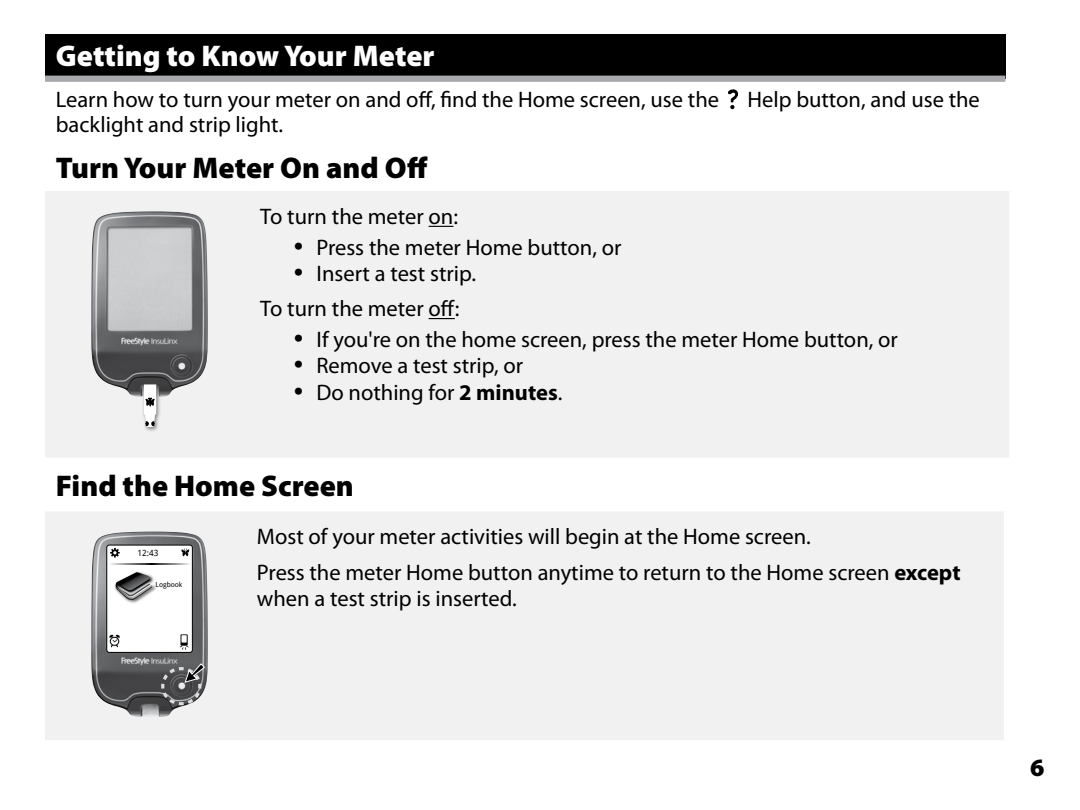
<style>
.page{position:relative;width:1080px;height:810px;background:#fff}
.page>*{position:absolute;margin:0;border:0;box-sizing:border-box;transform-origin:0 0}
.t1{font:900 30px "Myriad Pro";color:#000}
.t2{font:900 30px "Myriad Pro";color:#fff}
.t3{font:900 25px "Myriad Pro";color:#000}
.t4{font:22.5px/35.2px "Myriad Pro";color:#000}
.t5{font:8.5px "Droid Sans";color:#000}
.t6{font:7px "Droid Sans";color:#000}
.s1{font-size:33.75px}
.s2{font-weight:700}
</style>
<div class="page">
<div style="left:45px;top:34px;width:960px;height:45px;background:#000"></div>
<div style="left:45px;top:76px;width:960px;height:6px;background:#a7a9ac"></div>
<svg style="left:728px;top:89px;width:11px;height:20px"></svg>
<div style="left:45px;top:191px;width:964px;height:266px;background:#f1f1f2"></div>
<img style="left:91px;top:211px;width:117px;height:186px">
<img style="left:141px;top:384px;width:20px;height:48px">
<svg style="left:144px;top:384px;width:12px;height:43px"></svg>
<svg style="left:429px;top:226px;width:24px;height:1px"></svg>
<svg style="left:429px;top:318px;width:26px;height:1px"></svg>
<div style="left:45px;top:512px;width:959px;height:228px;background:#f1f1f2"></div>
<img style="left:91px;top:532px;width:117px;height:185px">
<div style="left:107px;top:545px;width:85px;height:107px;background:#fff;border-radius:3px"></div>
<div style="left:106px;top:545px;width:87px;height:108px;border:1px solid #000;border-radius:3px"></div>
<svg style="left:111px;top:563px;width:79px;height:1px"></svg>
<svg style="left:181px;top:548px;width:8px;height:8px"></svg>
<svg style="left:110px;top:548px;width:10px;height:10px"></svg>
<svg style="left:109px;top:634px;width:11px;height:13px"></svg>
<svg style="left:180px;top:646px;width:9px;height:4px"></svg>
<svg style="left:181px;top:634px;width:7px;height:12px"></svg>
<img style="left:114px;top:571px;width:42px;height:32px">
<svg style="left:116px;top:572px;width:36px;height:28px"></svg>
<svg style="left:159px;top:662px;width:47px;height:45px"></svg>
<h1 class="t2" style="left:56px;top:36px;width:380px">Getting to Know Your Meter</h1>
<p class="t4" style="left:56px;top:82px;width:665px">Learn how to turn your meter on and off, find the Home screen, use the</p>
<p class="t4" style="left:748px;top:82px;width:234px">Help button, and use the</p>
<p class="t4" style="left:56px;top:107px;width:227px">backlight and strip light.</p>
<h1 class="t1" style="left:56px;top:148px;width:373px">Turn Your Meter On and Off</h1>
<p class="t4" style="left:260px;top:199px;width:199px">To turn the meter on:</p>
<p class="t4" style="left:294px;top:229px;width:329px"><span class="s1">•</span> Press the meter Home button, or</p>
<p class="t4" style="left:260px;top:256px;width:215px;text-indent:34px"><span class="s1">•</span> Insert a test strip.<br>To turn the meter off:</p>
<p class="t4" style="left:294px;top:322px;width:606px"><span class="s1">•</span> If you're on the home screen, press the meter Home button, or</p>
<p class="t4" style="left:294px;top:348px;width:231px"><span class="s1">•</span> Remove a test strip, or</p>
<p class="t4" style="left:294px;top:374px;width:268px"><span class="s1">•</span> Do nothing for <span class="s2">2 minutes</span>.</p>
<h1 class="t1" style="left:56px;top:466px;width:300px">Find the Home Screen</h1>
<p class="t5" style="left:138px;top:548px;width:23px">12:43</p>
<p class="t6" style="left:156px;top:580px;width:28px">Logbook</p>
<p class="t4" style="left:257px;top:519px;width:705px">Most of your meter activities will begin at the Home screen.<br>Press the meter Home button anytime to return to the Home screen <span class="s2">except</span></p>
<p class="t4" style="left:257px;top:580px;width:260px">when a test strip is inserted.</p>
<p class="t3" style="left:1030px;top:751px;width:16px">6</p>
</div>
